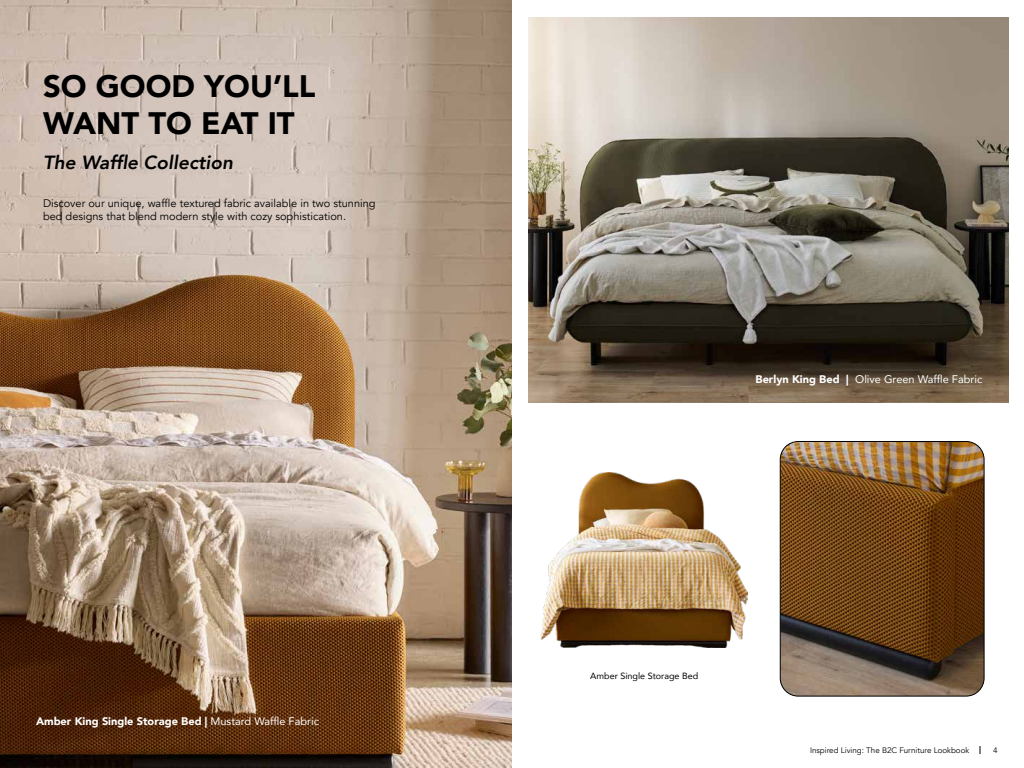
<style>
.page{position:relative;width:1024px;height:768px;background:#fff}
.page>*{position:absolute;margin:0;border:0;box-sizing:border-box;transform-origin:0 0}
.t1{font:900 31px/37.2px "Avenir";color:#000}
.t2{font:italic 800 19px "Avenir";color:#000}
.t3{font:11px/13.2px "Avenir";color:#000}
.t4{font:900 11px "Avenir";color:#fff}
.t5{font:11px "Avenir";color:#fff}
.t6{font:9px "Avenir";color:#000}
.t7{font:8px "Avenir";color:#000}
.s1{font-weight:400}
.s2{font-weight:900}
</style>
<div class="page">
<img style="left:0;top:0;width:512px;height:768px">
<img style="left:528px;top:17px;width:481px;height:386px">
<img style="left:540px;top:472px;width:208px;height:176px">
<img style="left:780px;top:442px;width:204px;height:254px">
<div style="left:780px;top:441px;width:204px;height:255px;border:1px solid #000;border-radius:18px"></div>
<h1 class="t1" style="left:43px;top:67px;width:274px">SO GOOD YOU’LL<br>WANT TO EAT IT</h1>
<h2 class="t2" style="left:43px;top:151px;width:192px">The Waffle Collection</h2>
<p class="t3" style="left:43px;top:197px;width:334px">Discover our unique, waffle textured fabric available in two stunning bed designs that blend modern style with cozy sophistication.</p>
<p class="t4" style="left:36px;top:712px;width:284px">Amber King Single Storage Bed | <span class="s1">Mustard Waffle Fabric</span></p>
<p class="t5" style="left:756px;top:370px;width:228px"><span class="s2">Berlyn King Bed |</span> Olive Green Waffle Fabric</p>
<p class="t6" style="left:590px;top:668px;width:110px">Amber Single Storage Bed</p>
<p class="t7" style="left:810px;top:745px;width:161px">Inspired Living: The B2C Furniture Lookbook</p>
<p class="t7" style="left:993px;top:745px;width:6px">4</p>
</div>
